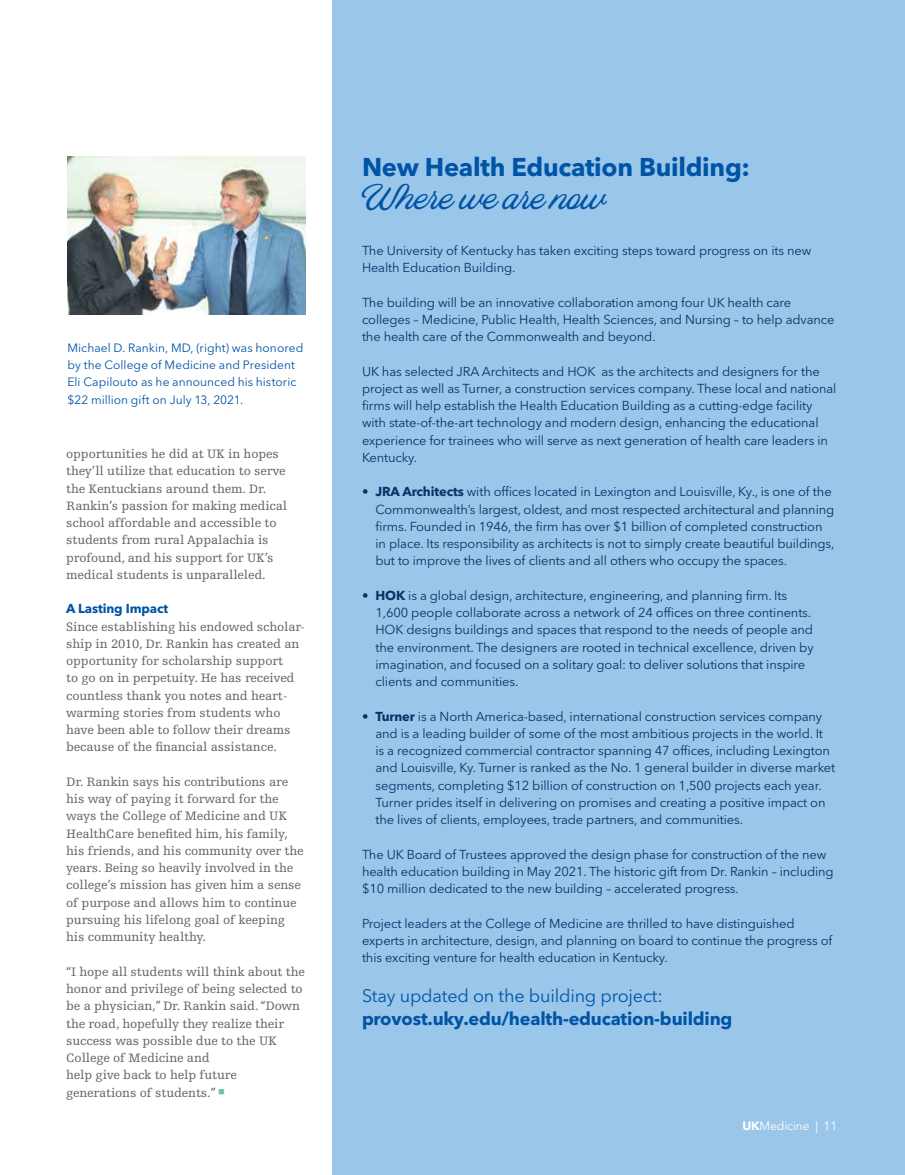
<style>
.page{position:relative;width:905px;height:1175px;background:#fff}
.page>*{position:absolute;margin:0;border:0;box-sizing:border-box;transform-origin:0 0}
.t1{font:33px "Blackbike Clean";letter-spacing:-.01em;color:#0054a6}
.t2{font:700 25.5px "Avenir Next LT Pro";letter-spacing:-.01em;color:#0054a6}
.t3{font:700 18px "Avenir Next LT Pro";letter-spacing:-.01em;color:#0054a6}
.t4{font:18px "Avenir Next LT Pro";letter-spacing:-.01em;color:#0054a6}
.t5{font:12.9px/17.2px "Avenir Next LT Pro";letter-spacing:-.01em;color:#093266}
.t6{font:12.9px/17.2px "Egyptienne FLT Std";letter-spacing:-.01em;color:#636569}
.t7{font:700 12.9px "Avenir Next LT Pro";letter-spacing:-.01em;color:#0054a6}
.t8{font:12px/17.2px "Avenir Next LT Pro";letter-spacing:.005em;color:#0054a6}
.t9{font:12px "Avenir Next LT Pro";letter-spacing:-.01em;color:#fff}
.s1{color:#65c5b4}
.s2{font-weight:700}
</style>
<div class="page">
<div style="left:333px;top:0;width:571px;height:1174px;background:#9ac6ea"></div>
<img style="left:68px;top:156px;width:238px;height:159px">
<p class="t8" style="left:68px;top:339px;width:237px">Michael D. Rankin, MD, (right) was honored by the College of Medicine and President Eli Capilouto as he announced his historic $22 million gift on July 13, 2021.</p>
<p class="t6" style="left:66px;top:445px;width:222px">opportunities he did at UK in hopes they’ll utilize that education to serve the Kentuckians around them. Dr.<br>Rankin’s passion for making medical school affordable and accessible to students from rural Appalachia is profound, and his support for UK’s medical students is unparalleled.</p>
<p class="t7" style="left:66px;top:601px;width:104px">A Lasting Impact</p>
<p class="t6" style="left:66px;top:618px;width:240px">Since establishing his endowed scholar&shy;ship in 2010, Dr. Rankin has created an opportunity for scholarship support<br>to go on in perpetuity. He has received countless thank you notes and heart&shy;warming stories from students who have been able to follow their dreams because of the financial assistance.</p>
<p class="t6" style="left:66px;top:773px;width:239px">Dr. Rankin says his contributions are his way of paying it forward for the ways the College of Medicine and UK HealthCare benefited him, his family, his friends, and his community over the years. Being so heavily involved in the college’s mission has given him a sense of purpose and allows him to continue pursuing his lifelong goal of keeping his community healthy.</p>
<p class="t6" style="left:66px;top:963px;width:240px">“I hope all students will think about the honor and privilege of being selected to be a physician,” Dr. Rankin said. “Down the road, hopefully they realize their success was possible due to the UK College of Medicine and<br>help give back to help future generations of students.” <span class="s1">■</span></p>
<h2 class="t2" style="left:362px;top:151px;width:389px">New Health Education Building:</h2>
<h1 class="t1" style="left:362px;top:178px;width:246px">Where we are now</h1>
<p class="t5" style="left:362px;top:241px;width:451px">The University of Kentucky has taken exciting steps toward progress on its new<br>Health Education Building.</p>
<p class="t5" style="left:362px;top:293px;width:474px">The building will be an innovative collaboration among four UK health care colleges – Medicine, Public Health, Health Sciences, and Nursing – to help advance the health care of the Commonwealth and beyond.</p>
<p class="t5" style="left:362px;top:362px;width:476px">UK has selected JRA Architects and HOK as the architects and designers for the project as well as Turner, a construction services company. These local and national firms will help establish the Health Education Building as a cutting-edge facility with state-of-the-art technology and modern design, enhancing the educational experience for trainees who will serve as next generation of health care leaders in Kentucky.</p>
<p class="t5" style="left:375px;top:483px;width:460px;text-indent:-14px">• <span class="s2">JRA Architects</span> with offices located in Lexington and Louisville, Ky., is one of the Commonwealth’s largest, oldest, and most respected architectural and planning firms. Founded in 1946, the firm has over $1 billion of completed construction in place. Its responsibility as architects is not to simply create beautiful buildings, but to improve the lives of clients and all others who occupy the spaces.</p>
<p class="t5" style="left:375px;top:586px;width:439px;text-indent:-14px">• <span class="s2">HOK</span> is a global design, architecture, engineering, and planning firm. Its 1,600 people collaborate across a network of 24 offices on three continents.<br>HOK designs buildings and spaces that respond to the needs of people and the environment. The designers are rooted in technical excellence, driven by imagination, and focused on a solitary goal: to deliver solutions that inspire clients and communities.</p>
<p class="t5" style="left:375px;top:707px;width:461px;text-indent:-14px">• <span class="s2">Turner</span> is a North America-based, international construction services company and is a leading builder of some of the most ambitious projects in the world. It<br>is a recognized commercial contractor spanning 47 offices, including Lexington and Louisville, Ky. Turner is ranked as the No. 1 general builder in diverse market segments, completing $12 billion of construction on 1,500 projects each year.<br>Turner prides itself in delivering on promises and creating a positive impact on the lives of clients, employees, trade partners, and communities.</p>
<p class="t5" style="left:362px;top:845px;width:473px">The UK Board of Trustees approved the design phase for construction of the new health education building in May 2021. The historic gift from Dr. Rankin – including $10 million dedicated to the new building – accelerated progress.</p>
<p class="t5" style="left:362px;top:914px;width:472px">Project leaders at the College of Medicine are thrilled to have distinguished experts in architecture, design, and planning on board to continue the progress of this exciting venture for health education in Kentucky.</p>
<h3 class="t4" style="left:362px;top:985px;width:302px">Stay updated on the building project:</h3>
<h3 class="t3" style="left:362px;top:1007px;width:372px">provost.uky.edu/health-education-building</h3>
<p class="t9" style="left:742px;top:1118px;width:97px"><span class="s2">UK</span>Medicine | 11</p>
</div>
